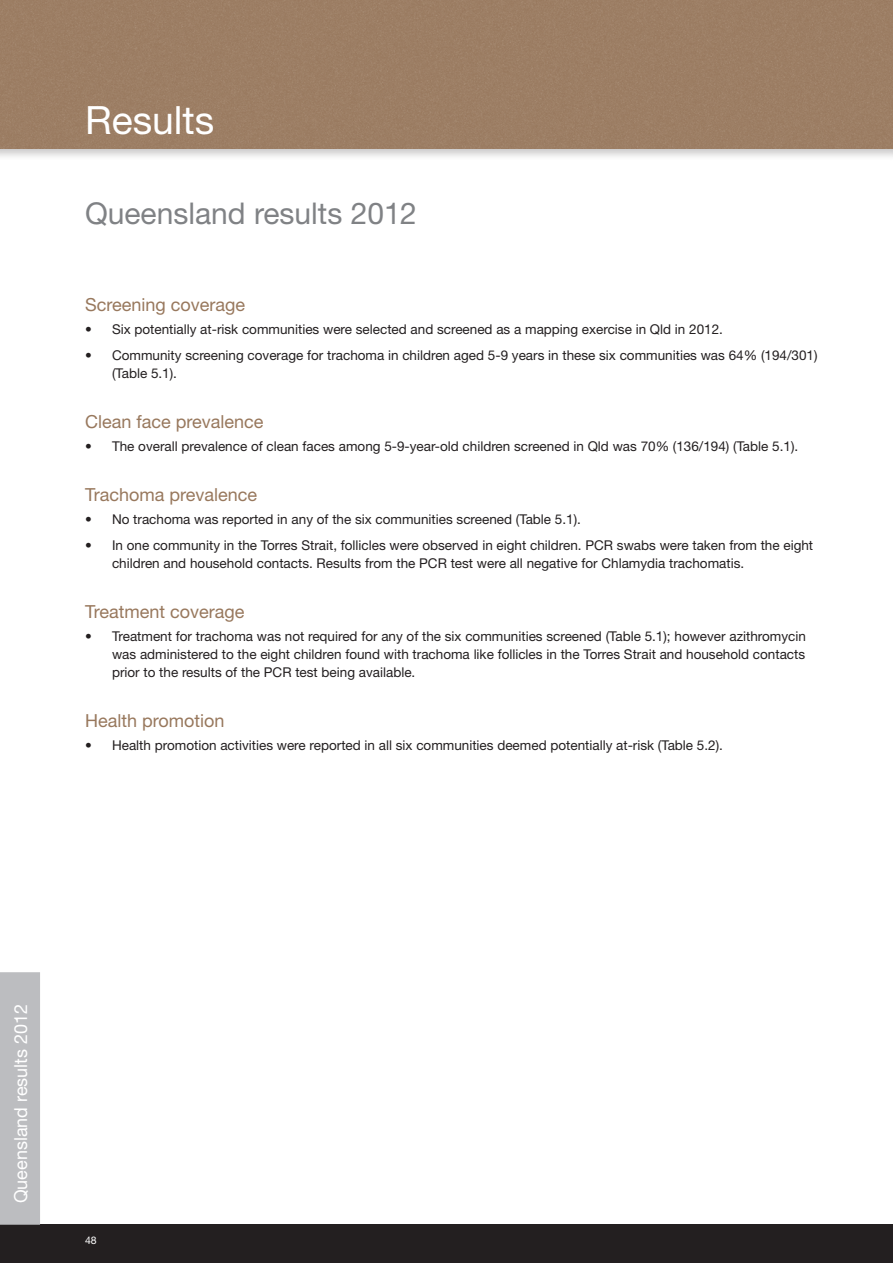
<style>
.page{position:relative;width:893px;height:1263px;background:#fff}
.page>*{position:absolute;margin:0;border:0;box-sizing:border-box;transform-origin:0 0}
.section_name_-_pageT{font:39px "Helvetica Neue";color:#fff}
.heading_1_-_appear_i{font:30px "Helvetica Neue";color:#808285}
.heading_3{font:18px "Helvetica Neue";color:#98785d}
.tab_text_leftPage{font:18px "Helvetica Neue";color:#fff}
.t1{font:13.5px/18px "Helvetica Neue";color:#231f20}
.Footer_left{font:10.5px "Helvetica Neue";color:#fff}
</style>
<div class="page">
<div style="left:0;top:1225px;width:893px;height:38px;background:#231f20"></div>
<div style="left:0;top:0;width:893px;height:161px;background:#231f20;opacity:.25"></div>
<div style="left:0;top:0;width:889px;height:149px;background:#9c7e64"></div>
<hr style="left:889px;top:0;width:4px;height:161px;background:#231f20;opacity:.25">
<div style="left:0;top:972px;width:40px;height:253px;background:#bcbdc0"></div>
<p class="section_name_-_pageT" style="left:85px;top:97px;width:131px">Results</p>
<p class="heading_1_-_appear_i" style="left:85px;top:195px;width:333px">Queensland results 2012</p>
<p class="heading_3" style="left:85px;top:293px;width:162px">Screening coverage</p>
<p class="t1" style="left:85px;top:320px;width:639px">• Six potentially at‑risk communities were selected and screened as a mapping exercise in Qld in 2012.</p>
<p class="t1" style="left:112px;top:346px;width:707px;text-indent:-27px">• Community screening coverage for trachoma in children aged 5‑9 years in these six communities was 64% (194/301) (Table 5.1).</p>
<p class="heading_3" style="left:85px;top:411px;width:180px">Clean face prevalence</p>
<p class="t1" style="left:85px;top:437px;width:715px">• The overall prevalence of clean faces among 5‑9‑year‑old children screened in Qld was 70% (136/194) (Table 5.1).</p>
<p class="heading_3" style="left:85px;top:483px;width:174px">Trachoma prevalence</p>
<p class="t1" style="left:85px;top:510px;width:497px">• No trachoma was reported in any of the six communities screened (Table 5.1).</p>
<p class="t1" style="left:112px;top:536px;width:703px;text-indent:-27px">• In one community in the Torres Strait, follicles were observed in eight children. PCR swabs were taken from the eight children and household contacts. Results from the PCR test were all negative for Chlamydia trachomatis.</p>
<p class="heading_3" style="left:85px;top:601px;width:161px">Treatment coverage</p>
<p class="t1" style="left:112px;top:627px;width:695px;text-align:justify;text-indent:-27px">• Treatment for trachoma was not required for any of the six communities screened (Table 5.1); however azithromycin was administered to the eight children found with trachoma like follicles in the Torres Strait and household contacts prior to the results of the PCR test being available.</p>
<p class="heading_3" style="left:85px;top:709px;width:141px">Health promotion</p>
<p class="t1" style="left:85px;top:736px;width:639px">• Health promotion activities were reported in all six communities deemed potentially at‑risk (Table 5.2).</p>
<p class="tab_text_leftPage" style="left:10px;top:1203px;width:201px;rotate:-90deg">Queensland results 2012</p>
<p class="Footer_left" style="left:85px;top:1234px;width:13px">48</p>
</div>
